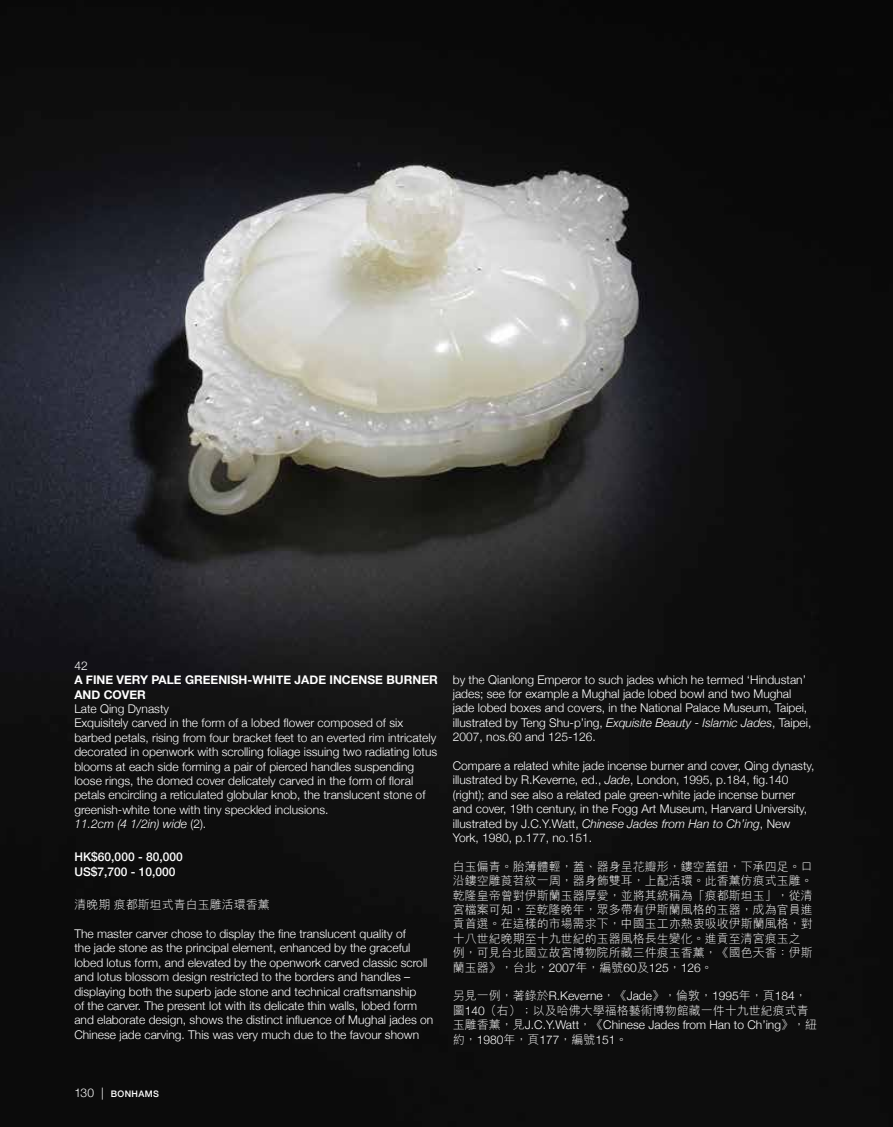
<style>
.page{position:relative;width:893px;height:1127px;background:#fff}
.page>*{position:absolute;margin:0;border:0;box-sizing:border-box;transform-origin:0 0}
.t1{font:300 12px/14.4px "Helvetica Neue";color:#fff}
.t2{font:300 12px/14.4px "M Hei HK";color:#fff}
.t3{font:700 12px/14.4px "Helvetica Neue";color:#fff}
.t4{font:500 12px/14.4px "Helvetica Neue";color:#fff}
.t5{font:500 9px "Helvetica Neue";letter-spacing:.04em;color:#fff}
.s1{font-style:italic}
.s2{font-family:"Helvetica Neue"}
.s3{font-family:"M Hei HK"}
.s4{font-weight:300;font-size:12px}
</style>
<div class="page">
<img style="left:0;top:0;width:893px;height:1127px">
<p class="t1" style="left:74px;top:657px;width:15px">42</p>
<p class="t3" style="left:74px;top:673px;width:365px">A FINE VERY PALE GREENISH-WHITE JADE INCENSE BURNER<br>AND COVER</p>
<p class="t1" style="left:74px;top:700px;width:364px">Late Qing Dynasty<br>Exquisitely carved in the form of a lobed flower composed of six barbed petals, rising from four bracket feet to an everted rim intricately decorated in openwork with scrolling foliage issuing two radiating lotus blooms at each side forming a pair of pierced handles suspending loose rings, the domed cover delicately carved in the form of floral petals encircling a reticulated globular knob, the translucent stone of greenish-white tone with tiny speckled inclusions.<br><span class="s1">11.2cm (4 1/2in) wide</span> (2).</p>
<p class="t4" style="left:74px;top:849px;width:110px">HK$60,000 - 80,000<br>US$7,700 - 10,000</p>
<p class="t2" style="left:74px;top:897px;width:197px">清晚期痕都斯坦式青白玉雕活環香薰</p>
<p class="t1" style="left:74px;top:925px;width:360px">The master carver chose to display the fine translucent quality of<br>the jade stone as the principal element, enhanced by the graceful lobed lotus form, and elevated by the openwork carved classic scroll and lotus blossom design restricted to the borders and handles – displaying both the superb jade stone and technical craftsmanship<br>of the carver. The present lot with its delicate thin walls, lobed form and elaborate design, shows the distinct influence of Mughal jades on Chinese jade carving. This was very much due to the favour shown</p>
<p class="t1" style="left:453px;top:671px;width:360px">by the Qianlong Emperor to such jades which he termed ‘Hindustan’ jades; see for example a Mughal jade lobed bowl and two Mughal jade lobed boxes and covers, in the National Palace Museum, Taipei, illustrated by Teng Shu-p’ing, <span class="s1">Exquisite Beauty - Islamic Jades</span>, Taipei, 2007, nos.60 and 125-126.</p>
<p class="t1" style="left:453px;top:757px;width:363px">Compare a related white jade incense burner and cover, Qing dynasty, illustrated by R.Keverne, ed., <span class="s1">Jade</span>, London, 1995, p.184, fig.140 (right); and see also a related pale green-white jade incense burner and cover, 19th century, in the Fogg Art Museum, Harvard University, illustrated by J.C.Y.Watt, <span class="s1">Chinese Jades from Han to Ch’ing</span>, New York, 1980, p.177, no.151.</p>
<p class="t2" style="left:453px;top:859px;width:361px">白玉偏青。胎薄體輕，蓋、器身呈花瓣形，鏤空蓋鈕，下承四足。口沿鏤空雕莨苕紋一周，器身飾雙耳，上配活環。此香薰仿痕式玉雕。乾隆皇帝曾對伊斯蘭玉器厚愛，並將其統稱為「痕都斯坦玉」，從清宮檔案可知，至乾隆晚年，眾多帶有伊斯蘭風格的玉器，成為官員進貢首選。在這樣的市場需求下，中國玉工亦熱衷吸收伊斯蘭風格，對十八世紀晚期至十九世紀的玉器風格長生變化。進貢至清宮痕玉之例，可見台北國立故宮博物院所藏三件痕玉香薰，《國色天香：伊斯蘭玉器》，台北，<span class="s2">2007</span>年，編號<span class="s2">60</span>及<span class="s2">125</span>，<span class="s2">126</span>。</p>
<p class="t1" style="left:453px;top:988px;width:355px"><span class="s3">另見一例，著錄於</span>R.Keverne<span class="s3">，《</span>Jade<span class="s3">》，倫敦，</span>1995<span class="s3">年，頁</span>184<span class="s3">，</span></p>
<p class="t2" style="left:453px;top:1003px;width:358px">圖<span class="s2">140</span>（右）；以及哈佛大學福格藝術博物館藏一件十九世紀痕式青</p>
<p class="t1" style="left:453px;top:1017px;width:366px"><span class="s3">玉雕香薰，見</span>J.C.Y.Watt<span class="s3">，《</span>Chinese Jades from Han to Ch’ing<span class="s3">》，紐約，</span>1980<span class="s3">年，頁</span>177<span class="s3">，編號</span>151<span class="s3">。</span></p>
<p class="t5" style="left:74px;top:1087px;width:86px"><span class="s4">130 |</span> BONHAMS</p>
</div>
